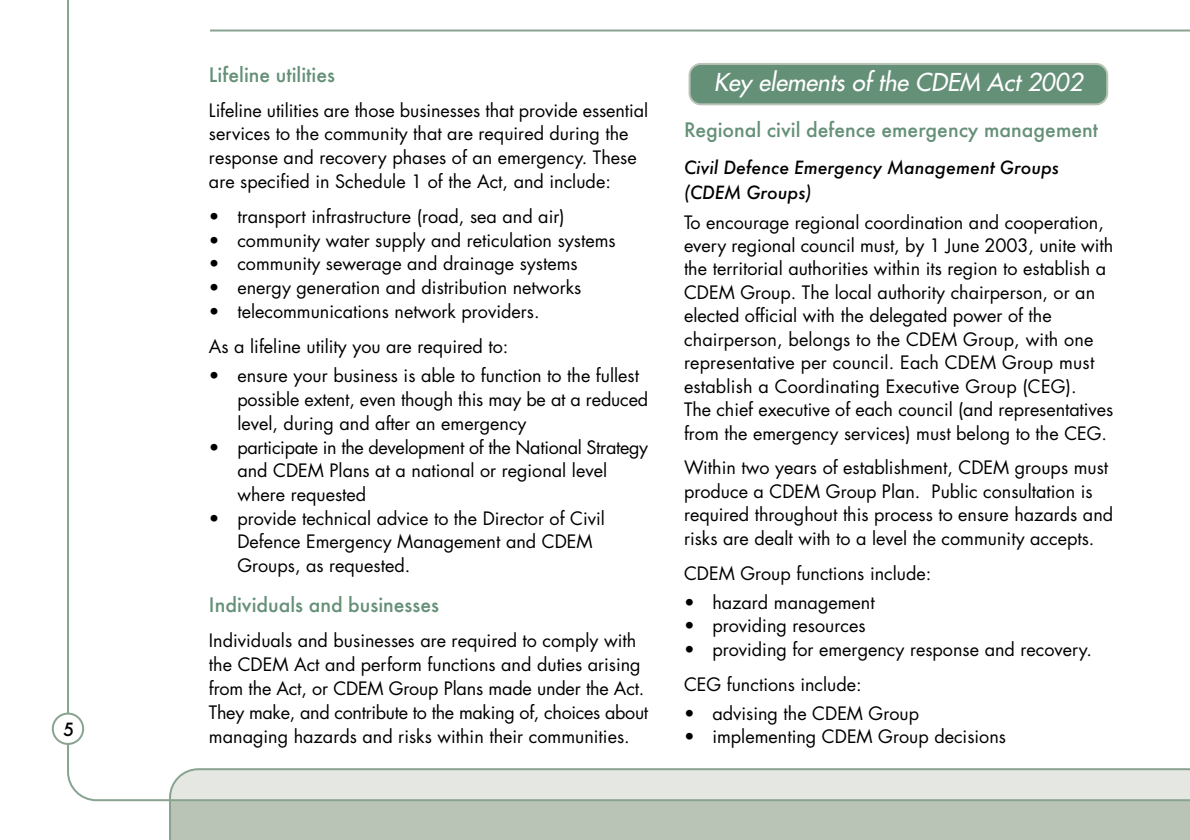
<style>
.page{position:relative;width:1190px;height:840px;background:#fff}
.page>*{position:absolute;margin:0;border:0;box-sizing:border-box;transform-origin:0 0}
.t1{font:italic 24px "Futura";color:#fff}
.t2{font:500 22px "Futura T";color:#659078}
.t3{font:italic 500 20px/25.4px "Futura T";color:#000}
.t4{font:500 20px "Futura T";color:#000}
.t5{font:18px/23.4px "Futura";color:#000}
</style>
<div class="page">
<div style="left:52px;top:713px;width:32px;height:32px;background:#fff;border:2px solid #89a390;border-radius:50%"></div>
<svg style="left:168px;top:768px;width:1022px;height:72px;background:#c8d0c5"></svg>
<div style="left:689px;top:63px;width:419px;height:42px;background:#659078;border:2px solid #b9c4b6;border-radius:11px"></div>
<hr style="left:210px;top:30px;width:980px;height:2px;background:#89a390">
<p class="t4" style="left:63px;top:721px;width:13px">5</p>
<p class="t2" style="left:209px;top:65px;width:128px">Lifeline utilities</p>
<p class="t5" style="left:209px;top:100px;width:441px">Lifeline utilities are those businesses that provide essential services to the community that are required during the response and recovery phases of an emergency. These are specified in Schedule 1 of the Act, and include:</p>
<p class="t5" style="left:209px;top:206px;width:357px">• transport infrastructure (road, sea and air)</p>
<p class="t5" style="left:209px;top:230px;width:408px">• community water supply and reticulation systems</p>
<p class="t5" style="left:209px;top:254px;width:370px">• community sewerage and drainage systems</p>
<p class="t5" style="left:209px;top:277px;width:374px">• energy generation and distribution networks</p>
<p class="t5" style="left:209px;top:295px;width:332px;line-height:35px">• telecommunications network providers.<br>As a lifeline utility you are required to:</p>
<p class="t5" style="left:237px;top:365px;width:412px;text-indent:-28px">• ensure your business is able to function to the fullest possible extent, even though this may be at a reduced level, during and after an emergency</p>
<p class="t5" style="left:237px;top:437px;width:412px;text-indent:-28px">• participate in the development of the National Strategy and CDEM Plans at a national or regional level where requested</p>
<p class="t5" style="left:237px;top:508px;width:369px;text-indent:-28px">• provide technical advice to the Director of Civil<br>Defence Emergency Management and CDEM<br>Groups, as requested.</p>
<p class="t2" style="left:209px;top:595px;width:232px">Individuals and businesses</p>
<p class="t5" style="left:209px;top:630px;width:441px;line-height:24px">Individuals and businesses are required to comply with the CDEM Act and perform functions and duties arising from the Act, or CDEM Group Plans made under the Act.<br>They make, and contribute to the making of, choices about managing hazards and risks within their communities.</p>
<h1 class="t1" style="left:714px;top:70px;width:375px">Key elements of the CDEM Act 2002</h1>
<p class="t2" style="left:684px;top:121px;width:416px">Regional civil defence emergency management</p>
<p class="t3" style="left:684px;top:156px;width:377px">Civil Defence Emergency Management Groups (CDEM Groups)</p>
<p class="t5" style="left:684px;top:212px;width:431px">To encourage regional coordination and cooperation, every regional council must, by 1 June 2003, unite with the territorial authorities within its region to establish a CDEM Group. The local authority chairperson, or an elected official with the delegated power of the chairperson, belongs to the CDEM Group, with one representative per council. Each CDEM Group must establish a Coordinating Executive Group (CEG).<br>The chief executive of each council (and representatives from the emergency services) must belong to the CEG.</p>
<p class="t5" style="left:684px;top:458px;width:431px">Within two years of establishment, CDEM groups must produce a CDEM Group Plan. Public consultation is required throughout this process to ensure hazards and risks are dealt with to a level the community accepts.</p>
<p class="t5" style="left:684px;top:563px;width:249px">CDEM Group functions include:</p>
<p class="t5" style="left:684px;top:592px;width:192px">• hazard management</p>
<p class="t5" style="left:684px;top:615px;width:183px">• providing resources</p>
<p class="t5" style="left:684px;top:633px;width:410px;line-height:34.8px">• providing for emergency response and recovery.<br>CEG functions include:</p>
<p class="t5" style="left:684px;top:703px;width:237px">• advising the CDEM Group</p>
<p class="t5" style="left:684px;top:726px;width:324px">• implementing CDEM Group decisions</p>
</div>
